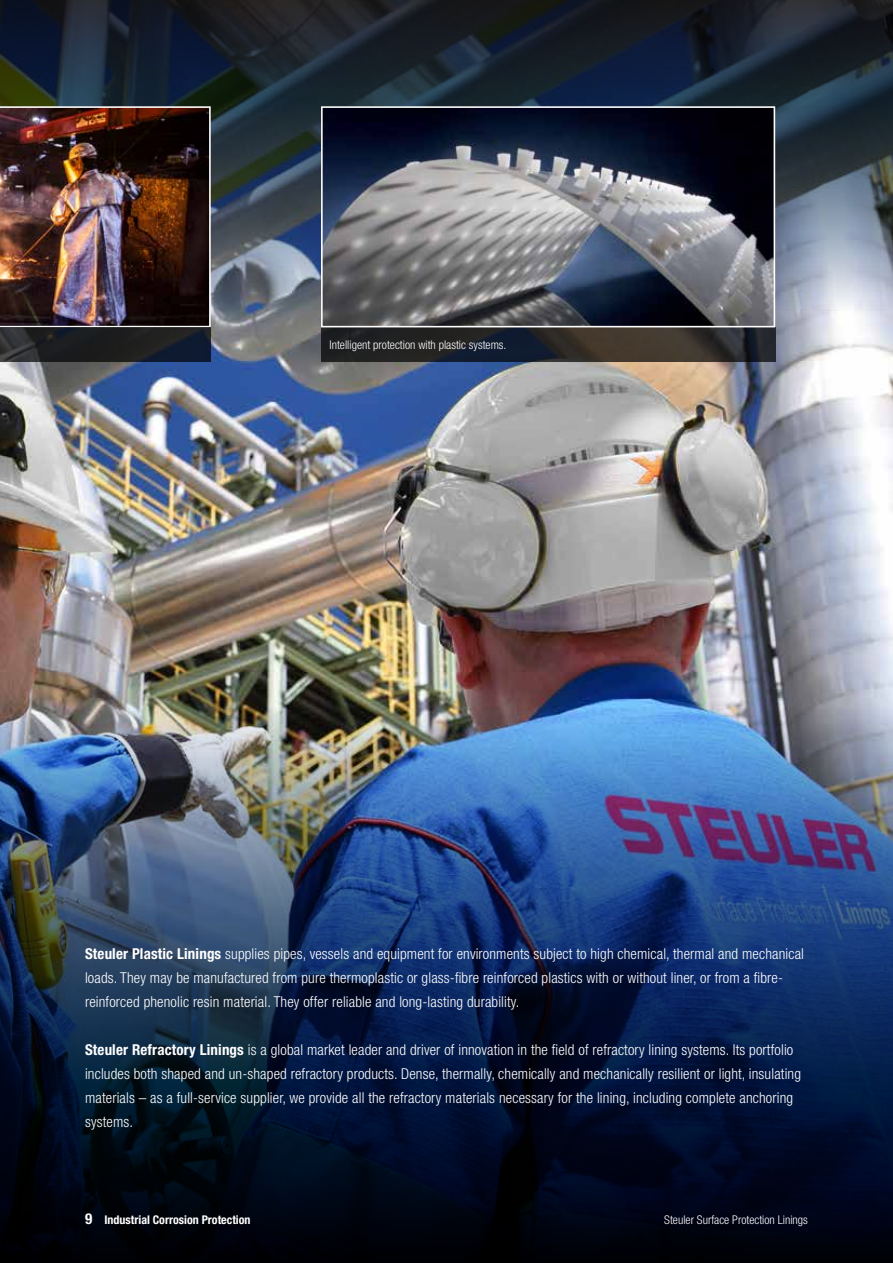
<style>
.page{position:relative;width:893px;height:1263px;background:#fff}
.page>*{position:absolute;margin:0;border:0;box-sizing:border-box;transform-origin:0 0}
.t1{font:300 condensed 15px/24px "Helvetica Neue";letter-spacing:.01em;color:#fff}
.t2{font:300 condensed 12px "Helvetica Neue LT Std";color:#fff}
.t3{font:700 condensed 12px "Helvetica Neue LT Std";color:#fff}
.s1{font-weight:700}
.s2{font-family:"Helvetica Neue";font-size:15px}
</style>
<div class="page">
<img style="left:0;top:310px;width:893px;height:398px">
<svg style="left:0;top:0;width:893px;height:310px;background:#2d3844"></svg>
<img style="left:0;top:708px;width:893px;height:555px">
<img style="left:0;top:106px;width:211px;height:221px">
<svg style="left:321px;top:327px;width:454px;height:34px;background:#2c2b2b"></svg>
<svg style="left:0;top:327px;width:211px;height:34px;background:#1e2126"></svg>
<img style="left:324px;top:109px;width:448px;height:215px">
<div style="left:321px;top:106px;width:454px;height:221px;border:2px solid #fff"></div>
<p class="t2" style="left:330px;top:338px;width:178px">Intelligent protection with plastic systems.</p>
<p class="t1" style="left:85px;top:941px;width:720px"><span class="s1">Steuler Plastic Linings</span> supplies pipes, vessels and equipment for environments subject to high chemical, thermal and mechanical loads. They may be manufactured from pure thermoplastic or glass-fibre reinforced plastics with or without liner, or from a fibre&shy;reinforced phenolic resin material. They offer reliable and long-lasting durability.</p>
<p class="t1" style="left:85px;top:1037px;width:717px"><span class="s1">Steuler Refractory Linings</span> is a global market leader and driver of innovation in the field of refractory lining systems. Its portfolio includes both shaped and un-shaped refractory products. Dense, thermally, chemically and mechanically resilient or light, insulating materials – as a full-service supplier, we provide all the refractory materials necessary for the lining, including complete anchoring systems.</p>
<p class="t3" style="left:85px;top:1212px;width:167px"><span class="s2">9</span> Industrial Corrosion Protection</p>
<p class="t2" style="left:664px;top:1212px;width:145px">Steuler Surface Protection Linings</p>
</div>
